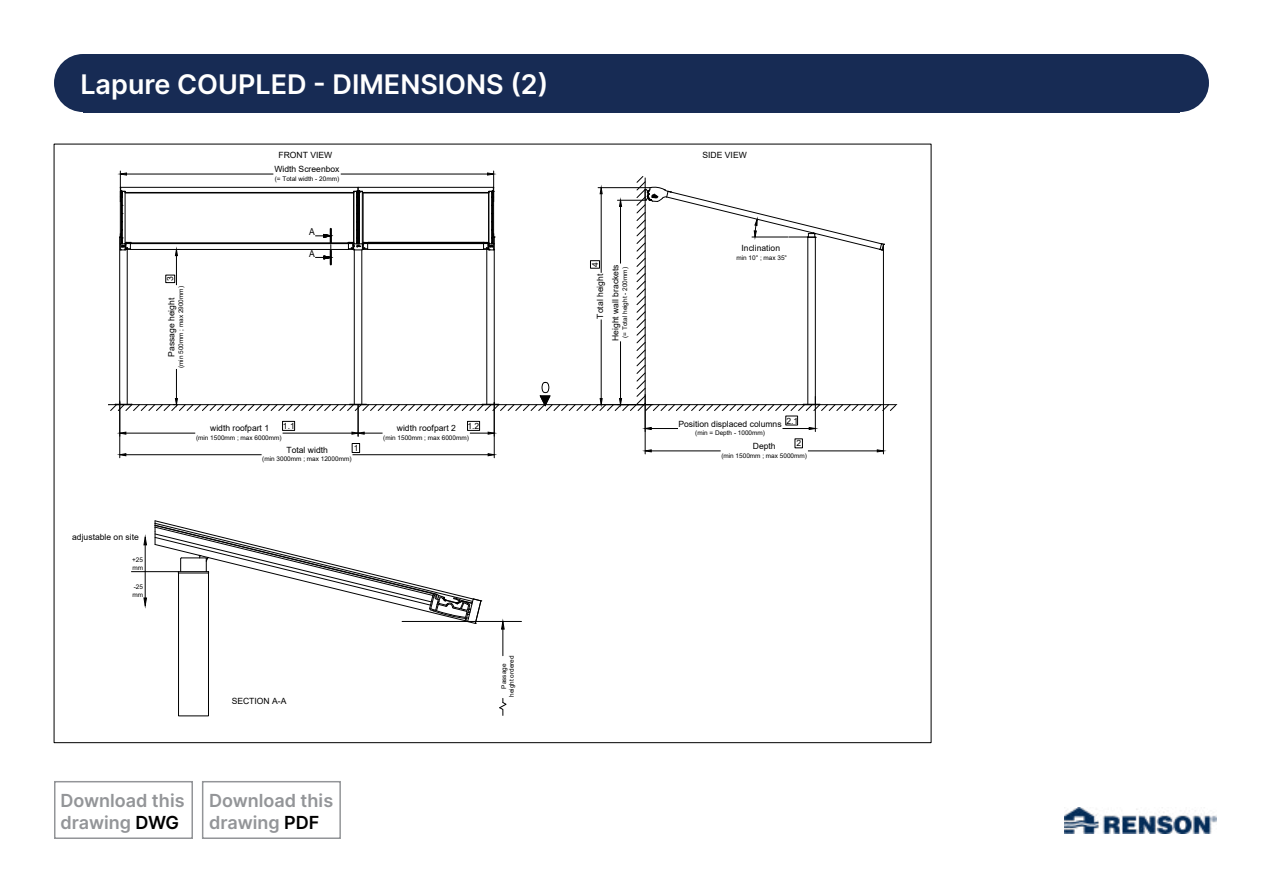
<style>
.page{position:relative;width:1263px;height:893px;background:#fff}
.page>*{position:absolute;margin:0;border:0;box-sizing:border-box;transform-origin:0 0}
.t1{font:600 27px "Inter";color:#fff}
.t2{font:600 18px/21.6px "Inter";color:#939598}
.t3{font:9.45px "Arial";color:#000;scale:.9 1}
.t4{font:8.55px/13.8px "Arial";color:#000;text-align:center}
.t5{font:6.45px/7.6px "Arial";color:#000}
.s1{color:#000}
</style>
<div class="page">
<div style="left:54px;top:781px;width:139px;height:58px;border:2px solid #939598"></div>
<div style="left:202px;top:781px;width:139px;height:58px;border:2px solid #939598"></div>
<div style="left:83px;top:54px;width:1097px;height:58px;background:#172b54"></div>
<div style="left:1151px;top:54px;width:58px;height:58px;background:#172b54;border-radius:50%"></div>
<div style="left:54px;top:54px;width:58px;height:58px;background:#172b54;border-radius:50%"></div>
<img style="left:1064px;top:807px;width:152px;height:27px">
<svg style="left:155px;top:521px;width:327px;height:195px"></svg>
<hr style="left:108px;top:404px;width:789px;height:1px;background:#000">
<hr style="left:402px;top:621px;width:119px;height:1px;background:#000">
<hr style="left:131px;top:571px;width:47px;height:1px;background:#000">
<svg style="left:109px;top:170px;width:787px;height:289px"></svg>
<svg style="left:143px;top:536px;width:4px;height:70px"></svg>
<svg style="left:501px;top:622px;width:4px;height:34px"></svg>
<svg style="left:499px;top:698px;width:8px;height:18px"></svg>
<div style="left:165px;top:275px;width:10px;height:8px;border:1px solid #000"></div>
<div style="left:352px;top:443px;width:8px;height:10px;border:1px solid #000"></div>
<div style="left:794px;top:438px;width:9px;height:10px;border:1px solid #000"></div>
<div style="left:282px;top:421px;width:13px;height:10px;border:1px solid #000"></div>
<div style="left:467px;top:421px;width:13px;height:10px;border:1px solid #000"></div>
<div style="left:590px;top:260px;width:10px;height:9px;border:1px solid #000"></div>
<h1 class="t1" style="left:80px;top:64px;width:469px">Lapure COUPLED - DIMENSIONS (2)</h1>
<h3 class="t4" style="left:274px;top:148px;width:67px">FRONT VIEW<br>Width Screenbox</h3>
<p class="t5" style="left:275px;top:175px;width:66px">(= Total width - 20mm)</p>
<h3 class="t4" style="left:163px;top:281px;width:6px;rotate:-90deg">3</h3>
<h3 class="t4" style="left:164px;top:357px;width:61px;rotate:-90deg">Passage height</h3>
<p class="t5" style="left:177px;top:368px;width:84px;rotate:-90deg">(min 500mm ; max 2900mm)</p>
<h3 class="t3" style="left:309px;top:225px;width:8px">A</h3>
<h3 class="t3" style="left:309px;top:247px;width:8px">A</h3>
<h3 class="t4" style="left:283px;top:419px;width:13px">1.1</h3>
<h3 class="t4" style="left:467px;top:419px;width:13px">1.2</h3>
<h3 class="t4" style="left:210px;top:421px;width:60px">width roofpart 1</h3>
<p class="t5" style="left:196px;top:434px;width:87px">(min 1500mm ; max 6000mm)</p>
<h3 class="t4" style="left:397px;top:421px;width:60px">width roofpart 2</h3>
<p class="t5" style="left:383px;top:434px;width:87px">(min 1500mm ; max 6000mm)</p>
<h3 class="t4" style="left:354px;top:441px;width:6px">1</h3>
<h3 class="t4" style="left:286px;top:443px;width:43px">Total width</h3>
<p class="t5" style="left:262px;top:455px;width:91px">(min 3000mm ; max 12000mm)</p>
<h3 class="t4" style="left:72px;top:530px;width:68px">adjustable on site</h3>
<p class="t5" style="left:132px;top:556px;width:13px">+25 mm</p>
<p class="t5" style="left:132px;top:583px;width:12px">-25 mm</p>
<h3 class="t4" style="left:232px;top:694px;width:56px">SECTION A-A</h3>
<p class="t5" style="left:500px;top:697px;width:43px;text-align:center;rotate:-90deg">Passage height ordered</p>
<h2 class="t2" style="left:60px;top:789px;width:126px">Download this drawing <span class="s1">DWG</span></h2>
<h2 class="t2" style="left:209px;top:789px;width:126px">Download this drawing <span class="s1">PDF</span></h2>
<h3 class="t4" style="left:588px;top:267px;width:6px;rotate:-90deg">4</h3>
<h3 class="t4" style="left:609px;top:341px;width:78px;rotate:-90deg">Height wall brackets</h3>
<p class="t5" style="left:621px;top:338px;width:72px;rotate:-90deg">(= Total height - 200mm)</p>
<h3 class="t4" style="left:593px;top:319px;width:46px;rotate:-90deg">Total height</h3>
<h3 class="t4" style="left:702px;top:148px;width:46px">SIDE VIEW</h3>
<h3 class="t4" style="left:741px;top:241px;width:40px">Inclination</h3>
<p class="t5" style="left:736px;top:253px;width:52px">min 10° ; max 35°</p>
<h3 class="t4" style="left:786px;top:414px;width:13px">2.1</h3>
<h3 class="t4" style="left:678px;top:417px;width:105px">Position displaced columns</h3>
<p class="t5" style="left:695px;top:429px;width:71px">(min = Depth - 1000mm)</p>
<h3 class="t4" style="left:753px;top:439px;width:24px">Depth</h3>
<p class="t5" style="left:721px;top:451px;width:87px">(min 1500mm ; max 5000mm)</p>
<h3 class="t4" style="left:796px;top:436px;width:6px">2</h3>
</div>
